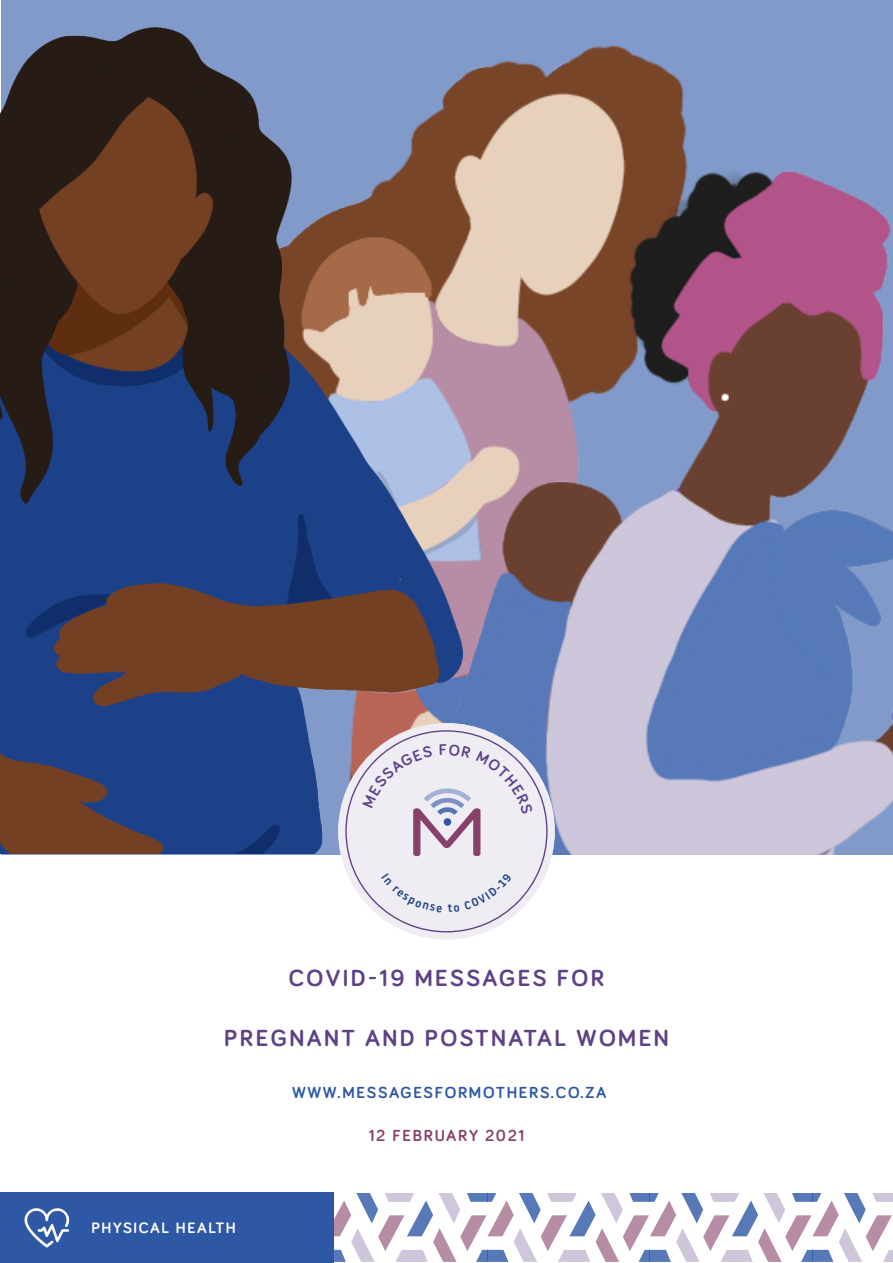
<style>
.page{position:relative;width:893px;height:1263px;background:#fff}
.page>*{position:absolute;margin:0;border:0;box-sizing:border-box;transform-origin:0 0}
.t1{font:700 24px "Bariol";letter-spacing:.1em;color:#5e4187}
.t2{font:700 16.5px "Bariol";letter-spacing:.1em;color:#2e58a6}
.t3{font:700 16.5px "Bariol";letter-spacing:.1em;color:#87416a}
.t4{font:700 15.6px "Bariol";letter-spacing:.1em;color:#fff}
</style>
<div class="page">
<div style="left:1px;top:0;width:892px;height:854px;background:#819ac9"></div>
<img style="left:246px;top:46px;width:442px;height:808px">
<img style="left:462px;top:168px;width:431px;height:686px">
<img style="left:0;top:27px;width:462px;height:826px">
<svg style="left:334px;top:1193px;width:559px;height:69px"></svg>
<div style="left:338px;top:723px;width:217px;height:216px;background:#efecf3;border-radius:50%"></div>
<div style="left:1px;top:1193px;width:333px;height:70px;background:#2e58a6"></div>
<svg style="left:24px;top:1208px;width:45px;height:39px"></svg>
<svg style="left:345px;top:730px;width:203px;height:203px"></svg>
<p class="t1" style="left:289px;top:961px;width:317px">COVID-19 MESSAGES FOR</p>
<p class="t1" style="left:224px;top:1022px;width:446px">PREGNANT AND POSTNATAL WOMEN</p>
<p class="t2" style="left:292px;top:1081px;width:316px">WWW.MESSAGESFORMOTHERS.CO.ZA</p>
<p class="t3" style="left:369px;top:1124px;width:157px">12 FEBRUARY 2021</p>
<p class="t4" style="left:91px;top:1217px;width:146px">PHYSICAL HEALTH</p>
</div>
